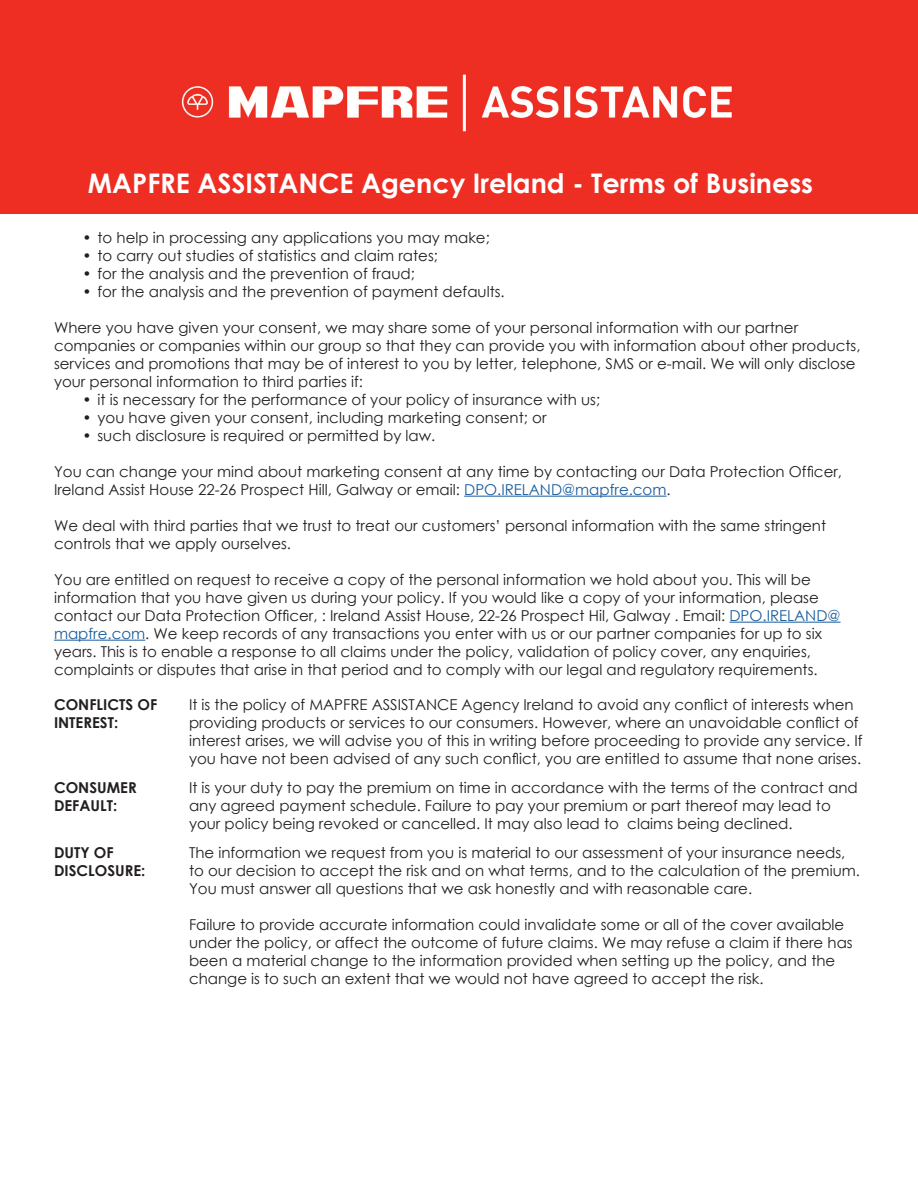
<style>
.page{position:relative;width:918px;height:1188px;background:#fff}
.page>*{position:absolute;margin:0;border:0;box-sizing:border-box;transform-origin:0 0}
.t1{font:700 27px "Century Gothic";color:#fff}
.t2{font:15px/18px "Century Gothic";color:#231f20}
.t3{font:700 15px/18px "Century Gothic";color:#231f20}
.s1{color:#175d9e}
</style>
<div class="page">
<hr style="left:464px;top:496px;width:203px;height:1px;background:#175d9e">
<hr style="left:729px;top:622px;width:112px;height:1px;background:#175d9e">
<hr style="left:54px;top:640px;width:91px;height:1px;background:#175d9e">
<div style="left:0;top:0;width:918px;height:213px;background:#ee2e23"></div>
<img style="left:181px;top:74px;width:551px;height:58px">
<p class="t1" style="left:88px;top:163px;width:727px">MAPFRE ASSISTANCE Agency Ireland - Terms of Business</p>
<p class="t2" style="left:82px;top:228px;width:409px">• to help in processing any applications you may make;</p>
<p class="t2" style="left:82px;top:246px;width:357px">• to carry out studies of statistics and claim rates;</p>
<p class="t2" style="left:82px;top:264px;width:334px">• for the analysis and the prevention of fraud;</p>
<p class="t2" style="left:82px;top:282px;width:424px">• for the analysis and the prevention of payment defaults.</p>
<p class="t2" style="left:54px;top:318px;width:808px">Where you have given your consent, we may share some of your personal information with our partner companies or companies within our group so that they can provide you with information about other products, services and promotions that may be of interest to you by letter, telephone, SMS or e-mail. We will only disclose your personal information to third parties if:</p>
<p class="t2" style="left:82px;top:390px;width:519px">• it is necessary for the performance of your policy of insurance with us;</p>
<p class="t2" style="left:82px;top:408px;width:466px">• you have given your consent, including marketing consent; or</p>
<p class="t2" style="left:82px;top:426px;width:354px">• such disclosure is required or permitted by law.</p>
<p class="t2" style="left:54px;top:462px;width:790px">You can change your mind about marketing consent at any time by contacting our Data Protection Officer,<br>Ireland Assist House 22-26 Prospect Hill, Galway or email: <span class="s1">DPO.IRELAND@mapfre.com</span>.</p>
<p class="t2" style="left:54px;top:516px;width:774px">We deal with third parties that we trust to treat our customers’ personal information with the same stringent controls that we apply ourselves.</p>
<p class="t2" style="left:54px;top:570px;width:788px">You are entitled on request to receive a copy of the personal information we hold about you. This will be information that you have given us during your policy. If you would like a copy of your information, please contact our Data Protection Officer, : Ireland Assist House, 22-26 Prospect Hil, Galway . Email: <span class="s1">DPO.IRELAND@ mapfre.com</span>. We keep records of any transactions you enter with us or our partner companies for up to six years. This is to enable a response to all claims under the policy, validation of policy cover, any enquiries, complaints or disputes that arise in that period and to comply with our legal and regulatory requirements.</p>
<p class="t3" style="left:54px;top:695px;width:105px">CONFLICTS OF<br>INTEREST:</p>
<p class="t2" style="left:189px;top:695px;width:675px">It is the policy of MAPFRE ASSISTANCE Agency Ireland to avoid any conflict of interests when providing products or services to our consumers. However, where an unavoidable conflict of interest arises, we will advise you of this in writing before proceeding to provide any service. If you have not been advised of any such conflict, you are entitled to assume that none arises.</p>
<p class="t3" style="left:54px;top:778px;width:84px">CONSUMER<br>DEFAULT:</p>
<p class="t2" style="left:189px;top:779px;width:670px">It is your duty to pay the premium on time in accordance with the terms of the contract and any agreed payment schedule. Failure to pay your premium or part thereof may lead to your policy being revoked or cancelled. It may also lead to claims being declined.</p>
<p class="t3" style="left:54px;top:843px;width:93px">DUTY OF<br>DISCLOSURE:</p>
<p class="t2" style="left:189px;top:844px;width:673px">The information we request from you is material to our assessment of your insurance needs, to our decision to accept the risk and on what terms, and to the calculation of the premium.<br>You must answer all questions that we ask honestly and with reasonable care.</p>
<p class="t2" style="left:189px;top:916px;width:665px">Failure to provide accurate information could invalidate some or all of the cover available under the policy, or affect the outcome of future claims. We may refuse a claim if there has been a material change to the information provided when setting up the policy, and the change is to such an extent that we would not have agreed to accept the risk.</p>
</div>
